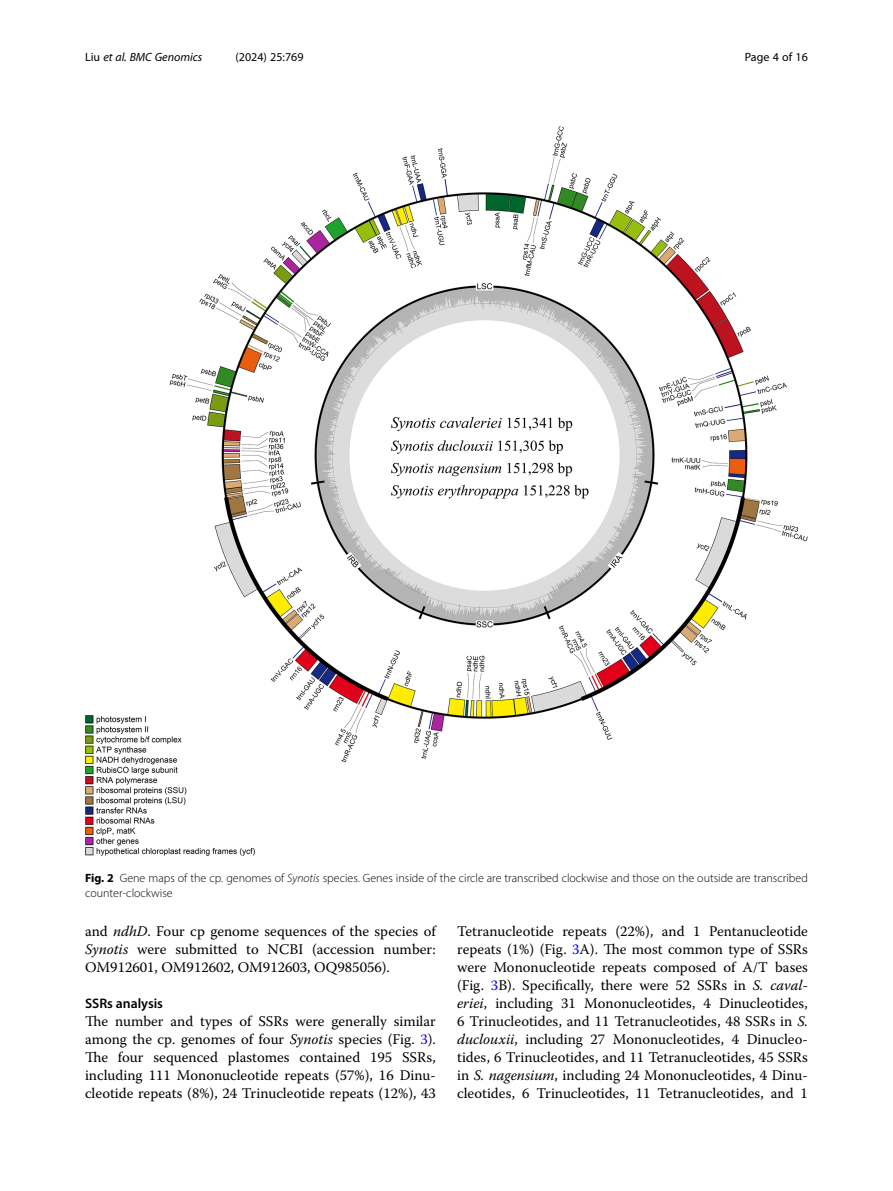
<style>
.page{position:relative;width:893px;height:1191px;background:#fff}
.page>*{position:absolute;margin:0;border:0;box-sizing:border-box;transform-origin:0 0}
.Body_Text{font:14.7px/18px "Warnock Pro";color:#000;text-align:justify}
.Body_Text_Indent{font:14.7px/18px "Warnock Pro";color:#000;text-align:justify}
.Head_2{font:600 13.8px "Myriad Pro";color:#000}
.Figure_Caption{font:300 12px/15px "Myriad Pro";color:#000}
.t1{font:12px "Myriad Pro";color:#000}
.t2{font:italic 12px "Myriad Pro";color:#000}
.s1{font-style:normal}
.s2{font-weight:700}
.s3{font-style:italic}
.s4{color:#00f}
</style>
<div class="page">
<img style="left:85px;top:126px;width:723px;height:729px">
<p class="t2" style="left:85px;top:50px;width:119px"><span class="s1">Liu</span> et al. BMC Genomics</p>
<p class="t1" style="left:235px;top:50px;width:70px">(2024) 25:769</p>
<p class="t1" style="left:745px;top:50px;width:65px">Page 4 of 16</p>
<p class="Figure_Caption" style="left:85px;top:870px;width:724px"><span class="s2">Fig. 2</span> Gene maps of the cp. genomes of <span class="s3">Synotis</span> species. Genes inside of the circle are transcribed clockwise and those on the outside are transcribed counter-clockwise</p>
<p class="Body_Text_Indent" style="left:85px;top:922px;width:352px">and <span class="s3">ndhD</span>. Four cp genome sequences of the species of <span class="s3">Synotis</span> were submitted to NCBI (accession number:<br>OM912601, OM912602, OM912603, OQ985056).</p>
<p class="Head_2" style="left:85px;top:995px;width:80px">SSRs analysis</p>
<p class="Body_Text" style="left:85px;top:1012px;width:352px">The number and types of SSRs were generally similar among the cp. genomes of four <span class="s3">Synotis</span> species (Fig. <span class="s4">3</span>).<br>The four sequenced plastomes contained 195 SSRs, including 111 Mononucleotide repeats (57%), 16 Dinu&shy;cleotide repeats (8%), 24 Trinucleotide repeats (12%), 43</p>
<p class="Body_Text" style="left:457px;top:922px;width:352px">Tetranucleotide repeats (22%), and 1 Pentanucleotide repeats (1%) (Fig. <span class="s4">3</span>A). The most common type of SSRs were Mononucleotide repeats composed of A/T bases (Fig. <span class="s4">3</span>B). Specifically, there were 52 SSRs in <span class="s3">S. caval&shy;eriei</span>, including 31 Mononucleotides, 4 Dinucleotides, 6 Trinucleotides, and 11 Tetranucleotides, 48 SSRs in <span class="s3">S. duclouxii</span>, including 27 Mononucleotides, 4 Dinucleo&shy;tides, 6 Trinucleotides, and 11 Tetranucleotides, 45 SSRs in <span class="s3">S. nagensium</span>, including 24 Mononucleotides, 4 Dinu&shy;cleotides, 6 Trinucleotides, 11 Tetranucleotides, and 1</p>
</div>
